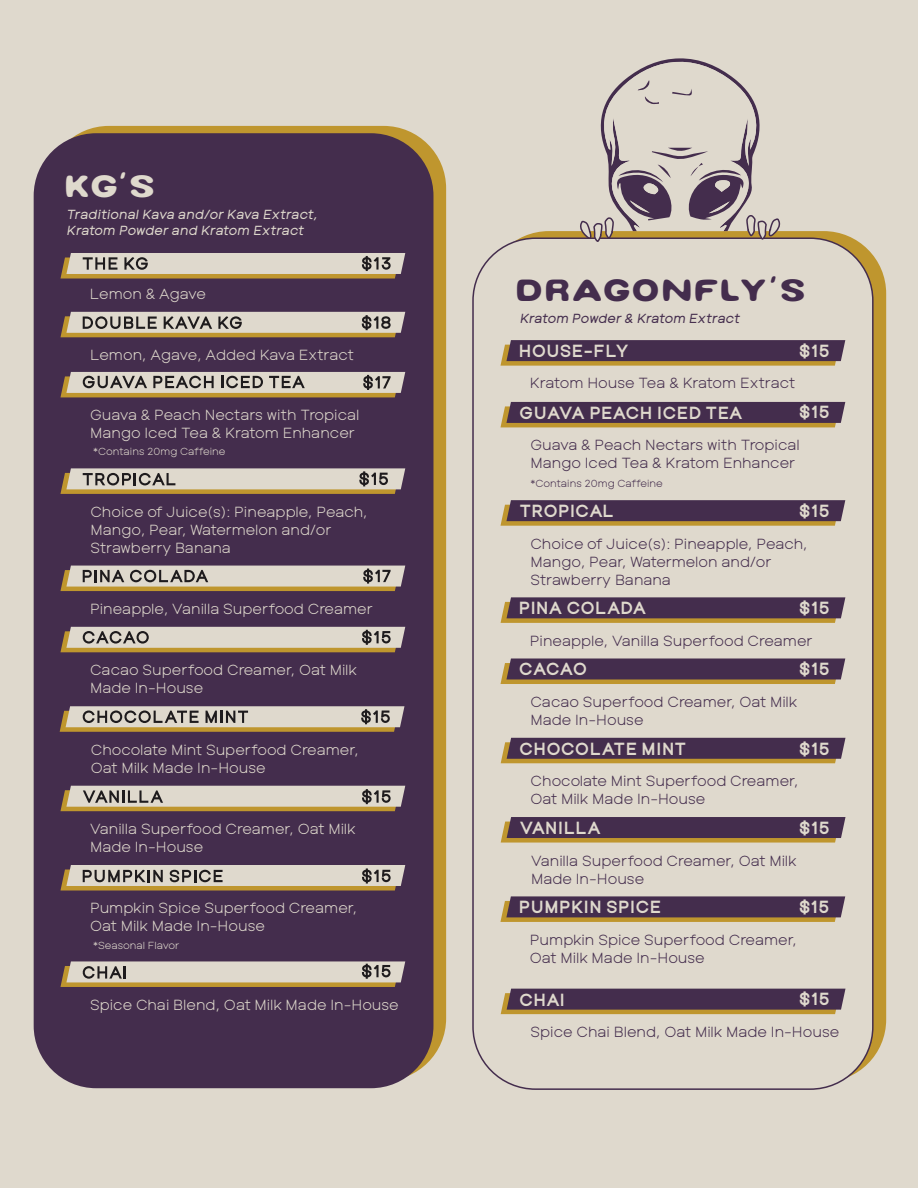
<style>
.page{position:relative;width:918px;height:1188px;background:#dfd9cd}
.page>*{position:absolute;margin:0;border:0;box-sizing:border-box;transform-origin:0 0}
.t1{font:30.6px "SA Weston";letter-spacing:.025em;color:#442d4d}
.t2{font:30.6px "SA Weston";color:#dfd9cd}
.t3{font:800 18px "Ethos Nova";color:#dfd9cd}
.t4{font:15px/18px "Ethos Nova";color:#dfd9cd}
.t5{font:15px/18px "Ethos Nova";color:#442d4d}
.t6{font:italic 700 13.5px/16.2px "Ethos Nova";color:#dfd9cd}
.t7{font:italic 700 13.5px "Ethos Nova";color:#442d4d}
.t8{font:10.5px "Ethos Nova";color:#dfd9cd}
.t9{font:10.5px "Ethos Nova";color:#442d4d}
</style>
<div class="page">
<div style="left:46px;top:126px;width:400px;height:955px;background:#bf962e;border-radius:63px"></div>
<div style="left:34px;top:133px;width:399px;height:955px;background:#442d4d;border-radius:63px"></div>
<svg style="left:60px;top:253px;width:345px;height:26px;background:#c8bba1"></svg>
<svg style="left:60px;top:312px;width:345px;height:25px;background:#c1b49b"></svg>
<svg style="left:60px;top:372px;width:345px;height:25px;background:#bbb097"></svg>
<svg style="left:60px;top:468px;width:345px;height:26px;background:#c5b89f"></svg>
<svg style="left:60px;top:566px;width:345px;height:25px;background:#c5b89e"></svg>
<svg style="left:60px;top:627px;width:345px;height:25px;background:#cbbea4"></svg>
<svg style="left:60px;top:706px;width:344px;height:26px;background:#beb298"></svg>
<svg style="left:60px;top:786px;width:345px;height:25px;background:#c9bda3"></svg>
<svg style="left:60px;top:865px;width:345px;height:26px;background:#bfb399"></svg>
<svg style="left:60px;top:961px;width:345px;height:26px;background:#cabda3"></svg>
<svg style="left:486px;top:231px;width:400px;height:851px;background:#b9912f"></svg>
<div style="left:473px;top:238px;width:400px;height:851px;background:#dfd9cd;border-radius:63px"></div>
<svg style="left:501px;top:340px;width:344px;height:26px;background:#5f454c"></svg>
<svg style="left:501px;top:402px;width:344px;height:25px;background:#5b414a"></svg>
<svg style="left:501px;top:500px;width:344px;height:26px;background:#5f454c"></svg>
<svg style="left:501px;top:597px;width:344px;height:26px;background:#5f464c"></svg>
<svg style="left:501px;top:659px;width:344px;height:25px;background:#5d4349"></svg>
<svg style="left:501px;top:738px;width:345px;height:25px;background:#5c424a"></svg>
<svg style="left:501px;top:817px;width:345px;height:26px;background:#5f464c"></svg>
<svg style="left:500px;top:896px;width:345px;height:26px;background:#5f464c"></svg>
<svg style="left:501px;top:989px;width:345px;height:25px;background:#5d434a"></svg>
<svg style="left:579px;top:58px;width:202px;height:184px"></svg>
<h1 class="t2" style="left:64px;top:166px;width:93px">KG'S</h1>
<p class="t6" style="left:66px;top:206px;width:253px">Traditional Kava and/or Kava Extract,<br>Kratom Powder and Kratom Extract</p>
<p class="t4" style="left:90px;top:285px;width:118px">Lemon &amp; Agave</p>
<p class="t4" style="left:90px;top:346px;width:265px">Lemon, Agave, Added Kava Extract</p>
<p class="t4" style="left:90px;top:406px;width:271px">Guava &amp; Peach Nectars with Tropical<br>Mango Iced Tea &amp; Kratom Enhancer</p>
<p class="t8" style="left:93px;top:445px;width:134px">*Contains 20mg Caffeine</p>
<p class="t4" style="left:90px;top:503px;width:279px">Choice of Juice(s): Pineapple, Peach,<br>Mango, Pear, Watermelon and/or<br>Strawberry Banana</p>
<p class="t4" style="left:90px;top:600px;width:284px">Pineapple, Vanilla Superfood Creamer</p>
<p class="t4" style="left:90px;top:661px;width:268px">Cacao Superfood Creamer, Oat Milk<br>Made In-House</p>
<p class="t4" style="left:91px;top:741px;width:270px">Chocolate Mint Superfood Creamer,<br>Oat Milk Made In-House</p>
<p class="t4" style="left:90px;top:820px;width:267px">Vanilla Superfood Creamer, Oat Milk<br>Made In-House</p>
<p class="t4" style="left:90px;top:899px;width:269px">Pumpkin Spice Superfood Creamer,<br>Oat Milk Made In-House</p>
<p class="t8" style="left:93px;top:939px;width:88px">*Seasonal Flavor</p>
<p class="t4" style="left:90px;top:996px;width:310px">Spice Chai Blend, Oat Milk Made In-House</p>
<h1 class="t1" style="left:516px;top:270px;width:292px">DRAGONFLY'S</h1>
<p class="t7" style="left:519px;top:310px;width:222px">Kratom Powder &amp; Kratom Extract</p>
<p class="t3" style="left:518px;top:340px;width:112px">HOUSE-FLY</p>
<p class="t3" style="left:799px;top:340px;width:32px">$15</p>
<p class="t5" style="left:530px;top:374px;width:267px">Kratom House Tea &amp; Kratom Extract</p>
<p class="t3" style="left:519px;top:403px;width:225px">GUAVA PEACH ICED TEA</p>
<p class="t3" style="left:799px;top:402px;width:32px">$15</p>
<p class="t5" style="left:530px;top:436px;width:271px">Guava &amp; Peach Nectars with Tropical<br>Mango Iced Tea &amp; Kratom Enhancer</p>
<p class="t9" style="left:530px;top:478px;width:134px">*Contains 20mg Caffeine</p>
<p class="t3" style="left:519px;top:500px;width:96px">TROPICAL</p>
<p class="t3" style="left:799px;top:500px;width:32px">$15</p>
<p class="t5" style="left:530px;top:534px;width:279px">Choice of Juice(s): Pineapple, Peach,<br>Mango, Pear, Watermelon and/or<br>Strawberry Banana</p>
<p class="t3" style="left:518px;top:598px;width:129px">PINA COLADA</p>
<p class="t3" style="left:799px;top:598px;width:32px">$15</p>
<p class="t5" style="left:530px;top:632px;width:284px">Pineapple, Vanilla Superfood Creamer</p>
<p class="t3" style="left:519px;top:659px;width:70px">CACAO</p>
<p class="t3" style="left:799px;top:659px;width:32px">$15</p>
<p class="t5" style="left:530px;top:693px;width:268px">Cacao Superfood Creamer, Oat Milk<br>Made In-House</p>
<p class="t3" style="left:519px;top:738px;width:169px">CHOCOLATE MINT</p>
<p class="t3" style="left:799px;top:738px;width:32px">$15</p>
<p class="t5" style="left:531px;top:772px;width:270px">Chocolate Mint Superfood Creamer,<br>Oat Milk Made In-House</p>
<p class="t3" style="left:520px;top:817px;width:83px">VANILLA</p>
<p class="t3" style="left:799px;top:817px;width:32px">$15</p>
<p class="t5" style="left:531px;top:851px;width:267px">Vanilla Superfood Creamer, Oat Milk<br>Made In-House</p>
<p class="t3" style="left:518px;top:897px;width:144px">PUMPKIN SPICE</p>
<p class="t3" style="left:799px;top:897px;width:32px">$15</p>
<p class="t5" style="left:530px;top:931px;width:269px">Pumpkin Spice Superfood Creamer,<br>Oat Milk Made In-House</p>
<p class="t3" style="left:519px;top:989px;width:47px">CHAI</p>
<p class="t3" style="left:799px;top:989px;width:32px">$15</p>
<p class="t5" style="left:531px;top:1023px;width:310px">Spice Chai Blend, Oat Milk Made In-House</p>
</div>
